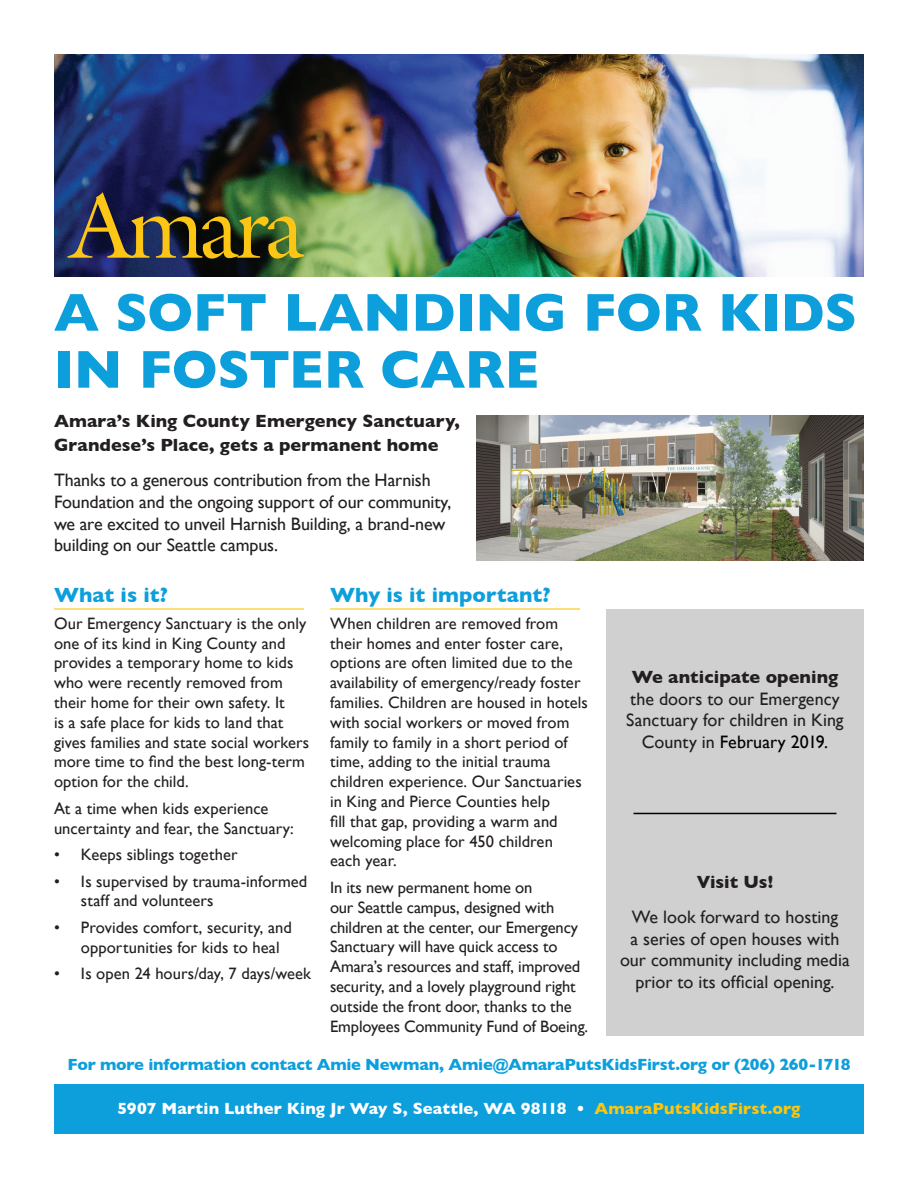
<style>
.page{position:relative;width:918px;height:1188px;background:#fff}
.page>*{position:absolute;margin:0;border:0;box-sizing:border-box;transform-origin:0 0}
.t1{font:700 54px/57px "Gill Sans";letter-spacing:-.01em;color:#0c9fdc}
.t2{font:700 21px "Gill Sans";color:#0c9fdc}
.t3{font:18px/21.6px "Gill Sans";letter-spacing:-.005em;color:#231f20;text-align:center}
.t4{font:700 18px/24px "Gill Sans";letter-spacing:.005em;color:#231f20}
.t5{font:16.5px/19.8px "Gill Sans";letter-spacing:.005em;color:#231f20}
.t6{font:700 16.5px "Gill Sans";letter-spacing:-.015em;color:#0c9fdc}
.t7{font:700 16.5px "Gill Sans";letter-spacing:.005em;color:#fff}
.s1{color:#000001}
.s2{color:#fec60d}
</style>
<div class="page">
<div style="left:606px;top:610px;width:258px;height:426px;background:#d0d0d1"></div>
<div style="left:54px;top:1084px;width:810px;height:50px;background:#0c9fdc"></div>
<img style="left:476px;top:416px;width:388px;height:145px">
<img style="left:55px;top:54px;width:809px;height:222px">
<svg style="left:67px;top:192px;width:237px;height:67px;background:#575733"></svg>
<hr style="left:54px;top:608px;width:250px;height:2px;background:#fec60d">
<hr style="left:330px;top:608px;width:250px;height:2px;background:#fec60d">
<hr style="left:633px;top:813px;width:204px;height:1px;background:#000001">
<h1 class="t1" style="left:54px;top:283px;width:805px">A SOFT LANDING FOR KIDS<br>IN FOSTER CARE</h1>
<p class="t4" style="left:54px;top:409px;width:408px">Amara’s King County Emergency Sanctuary,<br>Grandese’s Place, gets a permanent home</p>
<p class="t3" style="left:54px;top:469px;width:399px;text-align:left">Thanks to a generous contribution from the Harnish Foundation and the ongoing support of our community, we are excited to unveil Harnish Building, a brand-new building on our Seattle campus.</p>
<p class="t2" style="left:54px;top:579px;width:115px">What is it?</p>
<p class="t5" style="left:54px;top:613px;width:257px">Our Emergency Sanctuary is the only one of its kind in King County and provides a temporary home to kids who were recently removed from their home for their own safety. It<br>is a safe place for kids to land that gives families and state social workers more time to find the best long-term option for the child.</p>
<p class="t5" style="left:54px;top:798px;width:241px">At a time when kids experience uncertainty and fear, the Sanctuary:</p>
<p class="t5" style="left:54px;top:844px;width:185px">• Keeps siblings together</p>
<p class="t5" style="left:81px;top:871px;width:228px;text-indent:-27px">• Is supervised by trauma-informed staff and volunteers</p>
<p class="t5" style="left:81px;top:917px;width:212px;text-indent:-27px">• Provides comfort, security, and opportunities for kids to heal</p>
<p class="t5" style="left:54px;top:964px;width:259px">• Is open 24 hours/day, 7 days/week</p>
<p class="t2" style="left:330px;top:579px;width:222px">Why is it important?</p>
<p class="t5" style="left:330px;top:613px;width:260px">When children are removed from their homes and enter foster care, options are often limited due to the availability of emergency/ready foster families. Children are housed in hotels with social workers or moved from family to family in a short period of time, adding to the initial trauma children experience. Our Sanctuaries in King and Pierce Counties help<br>fill that gap, providing a warm and welcoming place for 450 children<br>each year.</p>
<p class="t5" style="left:330px;top:877px;width:260px">In its new permanent home on<br>our Seattle campus, designed with children at the center, our Emergency Sanctuary will have quick access to Amara’s resources and staff, improved security, and a lovely playground right outside the front door, thanks to the Employees Community Fund of Boeing.</p>
<p class="t4" style="left:632px;top:665px;width:208px">We anticipate opening</p>
<p class="t3" style="left:626px;top:688px;width:219px">the doors to our Emergency<br>Sanctuary for children in King<br>County in <span class="s1">February 2019.</span></p>
<p class="t4" style="left:697px;top:870px;width:78px">Visit Us!</p>
<p class="t3" style="left:620px;top:906px;width:231px">We look forward to hosting<br>a series of open houses with our community including media prior to its official opening.</p>
<p class="t6" style="left:67px;top:1051px;width:785px">For more information contact Amie Newman, Amie@AmaraPutsKidsFirst.org or (206) 260-1718</p>
<p class="t7" style="left:117px;top:1095px;width:685px">5907 Martin Luther King Jr Way S, Seattle, WA 98118 • <span class="s2">AmaraPutsKidsFirst.org</span></p>
</div>
